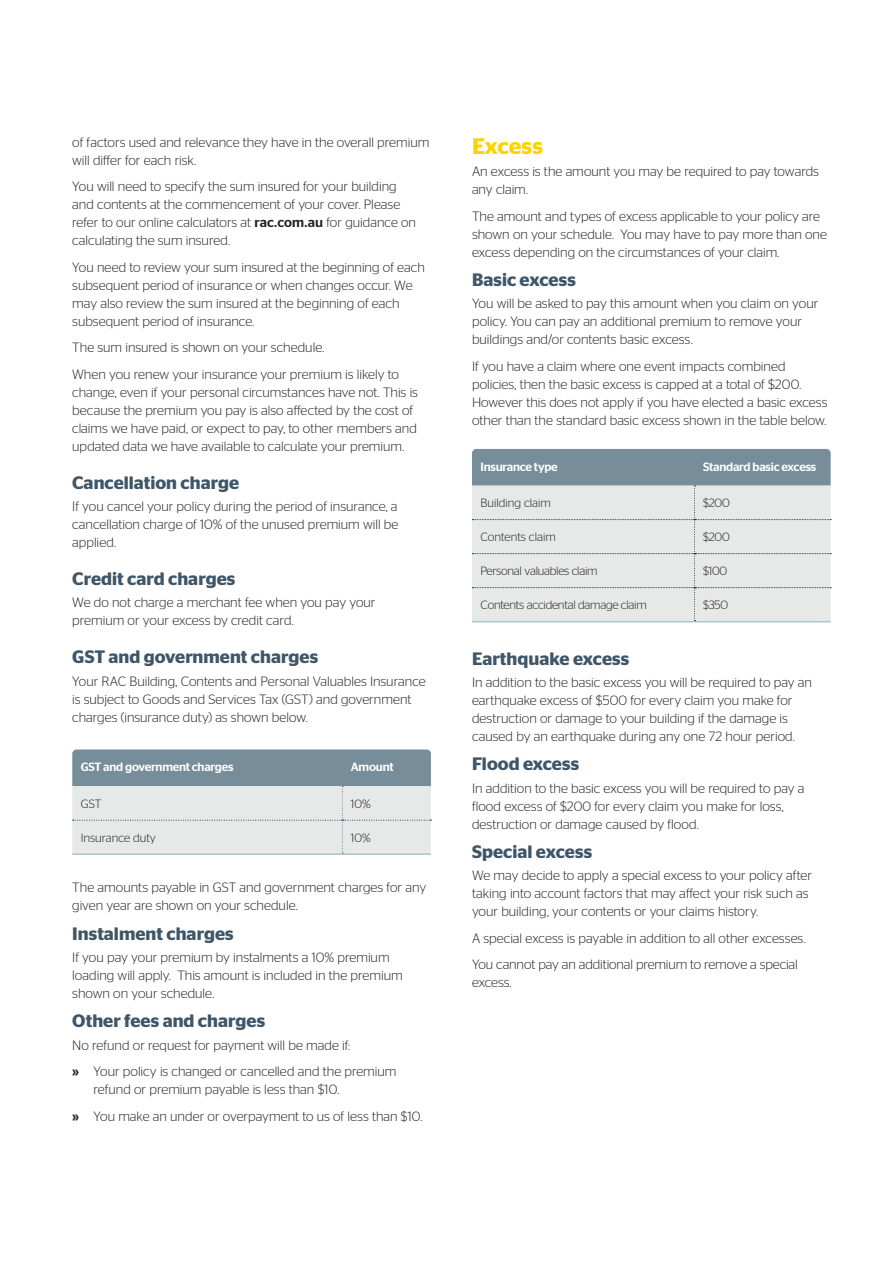
<style>
.page{position:relative;width:893px;height:1263px;background:#fff}
.page>*{position:absolute;margin:0;border:0;box-sizing:border-box;transform-origin:0 0}
.t1{font:600 22.5px "Stag Sans";color:#ffd300}
.t2{font:600 18px "Stag Sans";letter-spacing:.005em;color:#3e5668}
.t3{font:300 13.5px/18px "Stag Sans";color:#231f20}
.t4{font:300 12px "Stag Sans";letter-spacing:-.02em;color:#231f20}
.t5{font:500 12px "Stag Sans";letter-spacing:-.02em;color:#fff}
.t6{font:300 12px "Stag Sans";color:#231f20}
.s1{font-weight:500}
</style>
<div class="page">
<hr style="left:72px;top:853px;width:270px;height:2px;background:#aac4cb">
<hr style="left:342px;top:853px;width:89px;height:2px;background:#aac4cb">
<svg style="left:72px;top:749px;width:359px;height:105px;background:#bfc7cc"></svg>
<hr style="left:472px;top:621px;width:222px;height:1px;background:#aac4cb">
<hr style="left:694px;top:621px;width:137px;height:1px;background:#aac4cb">
<svg style="left:472px;top:449px;width:359px;height:172px;background:#cdd3d5"></svg>
<p class="t3" style="left:72px;top:133px;width:359px">of factors used and relevance they have in the overall premium will differ for each risk.</p>
<p class="t3" style="left:72px;top:177px;width:345px">You will need to specify the sum insured for your building and contents at the commencement of your cover. Please refer to our online calculators at <span class="s1">rac.com.au</span> for guidance on calculating the sum insured.</p>
<p class="t3" style="left:72px;top:258px;width:354px">You need to review your sum insured at the beginning of each subsequent period of insurance or when changes occur. We may also review the sum insured at the beginning of each subsequent period of insurance.</p>
<p class="t3" style="left:72px;top:334px;width:328px;line-height:26.5px">The sum insured is shown on your schedule.<br>When you renew your insurance your premium is likely to</p>
<p class="t3" style="left:72px;top:383px;width:347px">change, even if your personal circumstances have not. This is because the premium you pay is also affected by the cost of claims we have paid, or expect to pay, to other members and updated data we have available to calculate your premium.</p>
<h2 class="t2" style="left:72px;top:472px;width:168px">Cancellation charge</h2>
<p class="t3" style="left:72px;top:497px;width:328px;text-align:justify">If you cancel your policy during the period of insurance, a cancellation charge of 10% of the unused premium will be applied.</p>
<h2 class="t2" style="left:72px;top:568px;width:165px">Credit card charges</h2>
<p class="t3" style="left:72px;top:593px;width:305px">We do not charge a merchant fee when you pay your premium or your excess by credit card.</p>
<h2 class="t2" style="left:72px;top:647px;width:247px">GST and government charges</h2>
<p class="t3" style="left:72px;top:672px;width:355px">Your RAC Building, Contents and Personal Valuables Insurance is subject to Goods and Services Tax (GST) and government charges (insurance duty) as shown below.</p>
<p class="t5" style="left:81px;top:760px;width:154px">GST and government charges</p>
<p class="t5" style="left:351px;top:760px;width:44px">Amount</p>
<p class="t4" style="left:81px;top:797px;width:22px">GST</p>
<p class="t4" style="left:351px;top:797px;width:21px">10%</p>
<p class="t6" style="left:81px;top:831px;width:77px">Insurance duty</p>
<p class="t4" style="left:351px;top:831px;width:21px">10%</p>
<p class="t3" style="left:72px;top:878px;width:355px">The amounts payable in GST and government charges for any given year are shown on your schedule.</p>
<h2 class="t2" style="left:72px;top:923px;width:163px">Instalment charges</h2>
<p class="t3" style="left:72px;top:948px;width:332px">If you pay your premium by instalments a 10% premium loading will apply. This amount is included in the premium shown on your schedule.</p>
<h2 class="t2" style="left:72px;top:1011px;width:194px">Other fees and charges</h2>
<p class="t3" style="left:72px;top:1031px;width:326px;line-height:26.5px">No refund or request for payment will be made if:<br><span class="s1">»</span> Your policy is changed or cancelled and the premium</p>
<p class="t3" style="left:72px;top:1076px;width:352px;line-height:26.5px;text-indent:21px">refund or premium payable is less than $10.<br><span class="s1">»</span> You make an under or overpayment to us of less than $10.</p>
<h1 class="t1" style="left:472px;top:133px;width:72px">Excess</h1>
<p class="t3" style="left:472px;top:162px;width:348px">An excess is the amount you may be required to pay towards any claim.</p>
<p class="t3" style="left:472px;top:207px;width:356px">The amount and types of excess applicable to your policy are shown on your schedule. You may have to pay more than one excess depending on the circumstances of your claim.</p>
<h2 class="t2" style="left:472px;top:270px;width:105px">Basic excess</h2>
<p class="t3" style="left:472px;top:295px;width:348px">You will be asked to pay this amount when you claim on your policy. You can pay an additional premium to remove your buildings and/or contents basic excess.</p>
<p class="t3" style="left:472px;top:357px;width:357px">If you have a claim where one event impacts combined policies, then the basic excess is capped at a total of $200.<br>However this does not apply if you have elected a basic excess other than the standard basic excess shown in the table below.</p>
<p class="t5" style="left:480px;top:460px;width:79px">Insurance type</p>
<p class="t5" style="left:703px;top:460px;width:115px">Standard basic excess</p>
<p class="t6" style="left:480px;top:496px;width:72px">Building claim</p>
<p class="t4" style="left:703px;top:496px;width:28px">$200</p>
<p class="t6" style="left:480px;top:531px;width:77px">Contents claim</p>
<p class="t4" style="left:703px;top:531px;width:28px">$200</p>
<p class="t4" style="left:480px;top:565px;width:119px">Personal valuables claim</p>
<p class="t4" style="left:703px;top:565px;width:26px">$100</p>
<p class="t4" style="left:480px;top:598px;width:168px">Contents accidental damage claim</p>
<p class="t4" style="left:703px;top:598px;width:26px">$350</p>
<h2 class="t2" style="left:472px;top:648px;width:159px">Earthquake excess</h2>
<p class="t3" style="left:472px;top:673px;width:341px">In addition to the basic excess you will be required to pay an earthquake excess of $500 for every claim you make for destruction or damage to your building if the damage is caused by an earthquake during any one 72 hour period.</p>
<h2 class="t2" style="left:472px;top:754px;width:109px">Flood excess</h2>
<p class="t3" style="left:472px;top:779px;width:334px">In addition to the basic excess you will be required to pay a flood excess of $200 for every claim you make for loss, destruction or damage caused by flood.</p>
<h2 class="t2" style="left:472px;top:841px;width:122px">Special excess</h2>
<p class="t3" style="left:472px;top:866px;width:342px">We may decide to apply a special excess to your policy after taking into account factors that may affect your risk such as your building, your contents or your claims history.</p>
<p class="t3" style="left:472px;top:925px;width:335px;line-height:26.5px">A special excess is payable in addition to all other excesses.<br>You cannot pay an additional premium to remove a special</p>
<p class="t3" style="left:472px;top:973px;width:41px">excess.</p>
</div>
